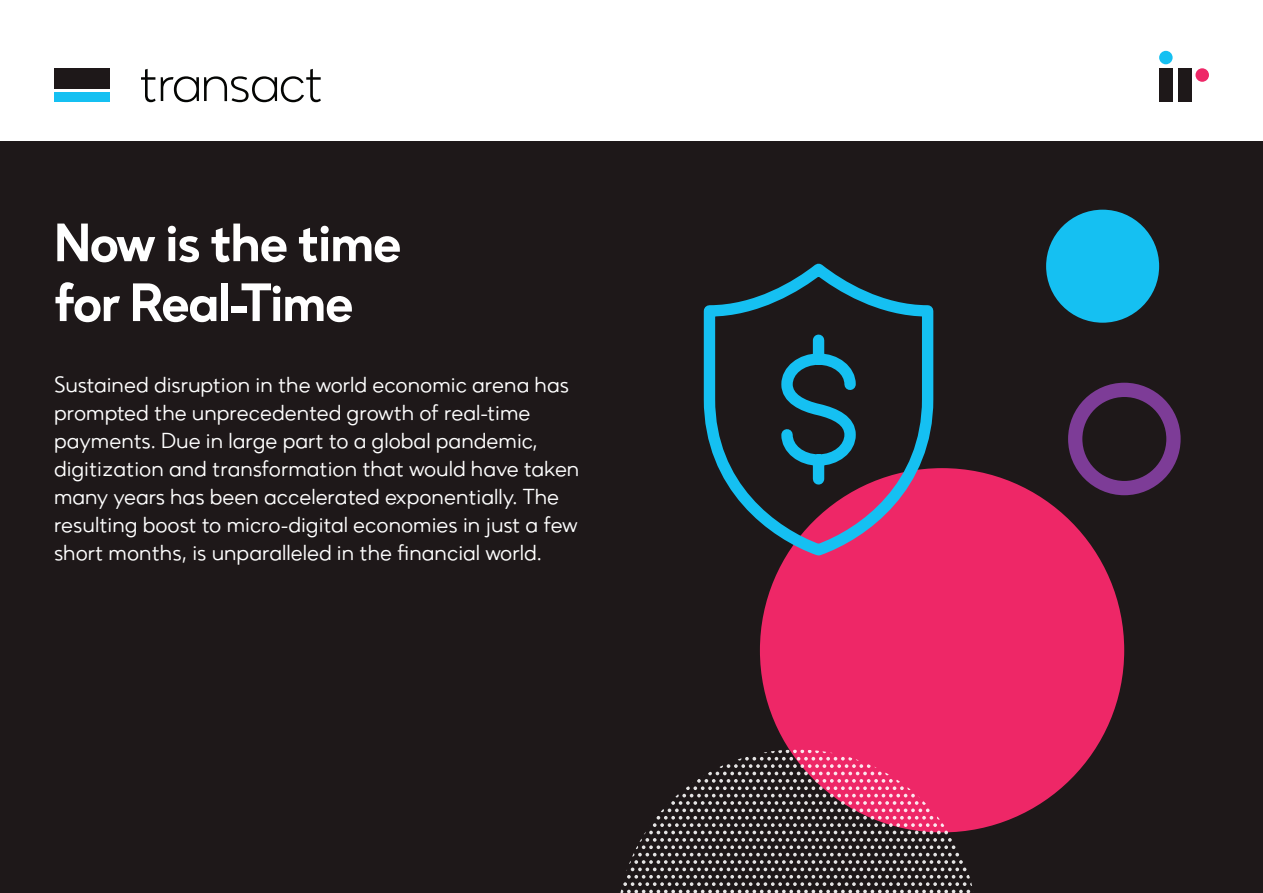
<style>
.page{position:relative;width:1263px;height:893px;background:#fff}
.page>*{position:absolute;margin:0;border:0;box-sizing:border-box;transform-origin:0 0}
.t1{font:53.1px/59.8px "Zirkel Regular 5";letter-spacing:-.03em;color:#fff}
.t2{font:52.2px "Zirkel Regular 4";letter-spacing:-.04em;color:#040503}
.t3{font:21.6px/28px "Zirkel";color:#fff}
</style>
<div class="page">
<div style="left:0;top:142px;width:1263px;height:751px;background:#1e1819"></div>
<div style="left:1068px;top:383px;width:112px;height:112px;border:14px solid #7d3c97;border-radius:50%"></div>
<div style="left:1046px;top:210px;width:113px;height:113px;background:#15c0f2;border-radius:50%"></div>
<div style="left:1159px;top:51px;width:13px;height:13px;background:#15c0f2;border-radius:50%"></div>
<div style="left:1195px;top:68px;width:14px;height:14px;background:#ee2767;border-radius:50%"></div>
<div style="left:1159px;top:68px;width:13px;height:34px;background:#1e1819"></div>
<div style="left:1178px;top:68px;width:13px;height:34px;background:#1e1819"></div>
<div style="left:54px;top:92px;width:56px;height:9px;background:#15c0f2"></div>
<div style="left:54px;top:68px;width:56px;height:20px;background:#1e1819"></div>
<div style="left:760px;top:468px;width:364px;height:364px;background:#ee2767;border-radius:50%"></div>
<svg style="left:703px;top:263px;width:236px;height:299px"></svg>
<svg style="left:776px;top:329px;width:85px;height:161px"></svg>
<svg style="left:620px;top:749px;width:357px;height:144px"></svg>
<h2 class="t2" style="left:139px;top:52px;width:186px">transact</h2>
<h1 class="t1" style="left:54px;top:212px;width:349px">Now is the time for Real-Time</h1>
<p class="t3" style="left:54px;top:370px;width:527px">Sustained disruption in the world economic arena has prompted the unprecedented growth of real-time payments. Due in large part to a global pandemic, digitization and transformation that would have taken many years has been accelerated exponentially. The resulting boost to micro-digital economies in just a few short months, is unparalleled in the financial world.</p>
</div>
